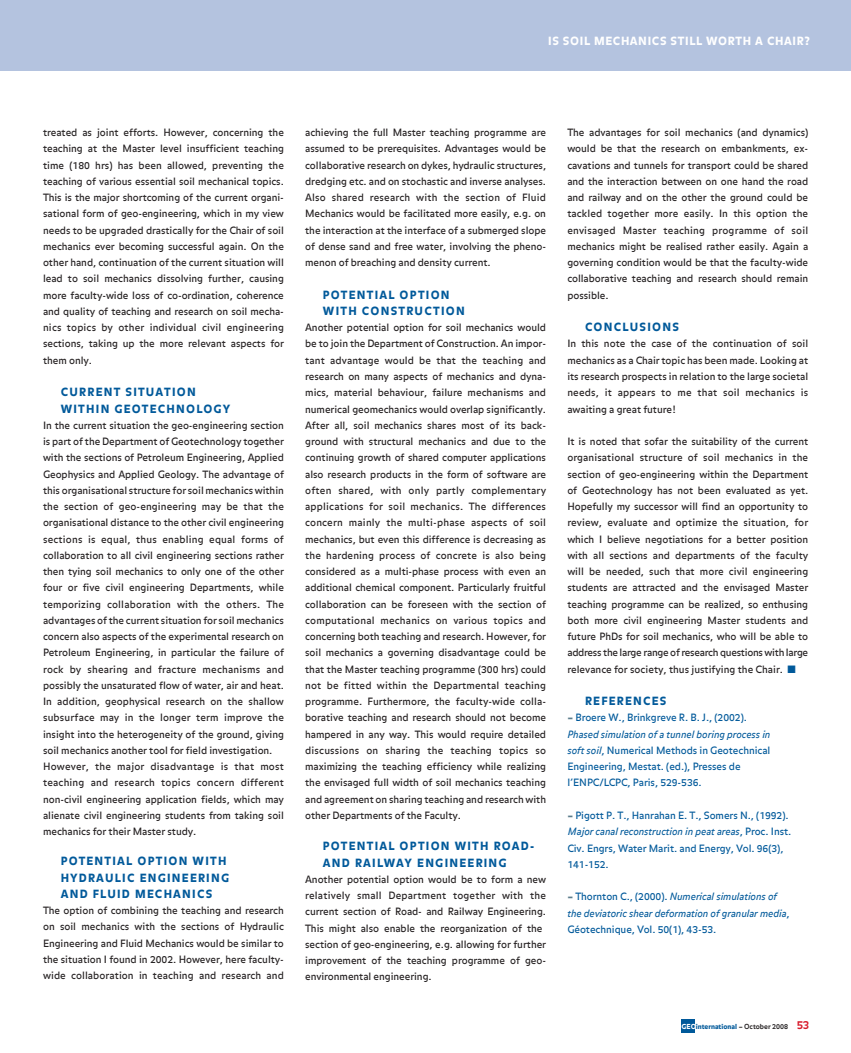
<style>
.page{position:relative;width:851px;height:1053px;background:#fff}
.page>*{position:absolute;margin:0;border:0;box-sizing:border-box;transform-origin:0 0}
.t1{font:900 11.25px/16.2px "Balance";letter-spacing:.11em;color:#00599a}
.t2{font:900 11.25px "Balance";letter-spacing:.06em;color:#fff}
.t3{font:10px/16.2px "Balance";letter-spacing:-.005em;color:#231f20;text-align:justify}
.t4{font:10px/16.2px "Balance";letter-spacing:-.005em;color:#00599a}
.t5{font:italic 10px/16.2px "Balance";letter-spacing:-.005em;color:#00599a}
.t6{font:900 6.88px "Balance";color:#00599a}
.s1{font-family:"European Pi Three";font-size:12.5px;color:#00599a}
.s2{font-weight:900;color:#5c7d8c}
.s3{font-style:italic}
.s4{font-weight:900;font-style:normal;color:#5c7d8c}
.s5{font-style:normal}
.s6{color:#fff}
.s7{font-weight:700;color:#231f20}
.s8{font-weight:700;font-size:11.25px;color:#d71829}
</style>
<div class="page">
<div style="left:0;top:1px;width:850px;height:70px;background:#b4c3df"></div>
<div style="left:681px;top:1019px;width:13px;height:13px;background:#00599a"></div>
<p class="t2" style="left:548px;top:36px;width:263px">IS SOIL MECHANICS STILL WORTH A CHAIR?</p>
<p class="t3" style="left:43px;top:125px;width:242px">treated as joint efforts. However, concerning the teaching at the Master level insufficient teaching time (180 hrs) has been allowed, preventing the teaching of various essential soil mechanical topics.<br>This is the major shortcoming of the current organi&shy;sational form of geo-engineering, which in my view needs to be upgraded drastically for the Chair of soil mechanics ever becoming successful again. On the other hand, continuation of the current situation will lead to soil mechanics dissolving further, causing more faculty-wide loss of co-ordination, coherence and quality of teaching and research on soil mecha&shy;nics topics by other individual civil engineering sections, taking up the more relevant aspects for them only.</p>
<p class="t1" style="left:61px;top:385px;width:171px">CURRENT SITUATION<br>WITHIN GEOTECHNOLOGY</p>
<p class="t3" style="left:43px;top:418px;width:242px;text-align:left">In the current situation the geo-engineering section is part of the Department of Geotechnology together with the sections of Petroleum Engineering, Applied Geophysics and Applied Geology. The advantage of this organisational structure for soil mechanics within the section of geo-engineering may be that the organisational distance to the other civil engineering sections is equal, thus enabling equal forms of collaboration to all civil engineering sections rather then tying soil mechanics to only one of the other four or five civil engineering Departments, while temporizing collaboration with the others. The advantages of the current situation for soil mechanics concern also aspects of the experimental research on Petroleum Engineering, in particular the failure of rock by shearing and fracture mechanisms and possibly the unsaturated flow of water, air and heat.<br>In addition, geophysical research on the shallow subsurface may in the longer term improve the insight into the heterogeneity of the ground, giving soil mechanics another tool for field investigation.<br>However, the major disadvantage is that most teaching and research topics concern different non-civil engineering application fields, which may alienate civil engineering students from taking soil mechanics for their Master study.</p>
<p class="t1" style="left:61px;top:854px;width:170px">POTENTIAL OPTION WITH<br>HYDRAULIC ENGINEERING<br>AND FLUID MECHANICS</p>
<p class="t3" style="left:43px;top:903px;width:242px">The option of combining the teaching and research on soil mechanics with the sections of Hydraulic Engineering and Fluid Mechanics would be similar to the situation I found in 2002. However, here faculty&shy;wide collaboration in teaching and research and</p>
<p class="t3" style="left:305px;top:125px;width:242px">achieving the full Master teaching programme are assumed to be prerequisites. Advantages would be collaborative research on dykes, hydraulic structures, dredging etc. and on stochastic and inverse analyses.<br>Also shared research with the section of Fluid Mechanics would be facilitated more easily, e.g. on the interaction at the interface of a submerged slope of dense sand and free water, involving the pheno&shy;menon of breaching and density current.</p>
<p class="t1" style="left:323px;top:287px;width:143px">POTENTIAL OPTION<br>WITH CONSTRUCTION</p>
<p class="t3" style="left:305px;top:320px;width:242px">Another potential option for soil mechanics would be to join the Department of Construction. An impor&shy;tant advantage would be that the teaching and research on many aspects of mechanics and dyna&shy;mics, material behaviour, failure mechanisms and numerical geomechanics would overlap significantly.<br>After all, soil mechanics shares most of its back&shy;ground with structural mechanics and due to the continuing growth of shared computer applications also research products in the form of software are often shared, with only partly complementary applications for soil mechanics. The differences concern mainly the multi-phase aspects of soil mechanics, but even this difference is decreasing as the hardening process of concrete is also being considered as a multi-phase process with even an additional chemical component. Particularly fruitful collaboration can be foreseen with the section of computational mechanics on various topics and concerning both teaching and research. However, for soil mechanics a governing disadvantage could be that the Master teaching programme (300 hrs) could not be fitted within the Departmental teaching programme. Furthermore, the faculty-wide colla&shy;borative teaching and research should not become hampered in any way. This would require detailed discussions on sharing the teaching topics so maximizing the teaching efficiency while realizing the envisaged full width of soil mechanics teaching and agreement on sharing teaching and research with other Departments of the Faculty.</p>
<p class="t1" style="left:323px;top:839px;width:213px">POTENTIAL OPTION WITH ROAD-<br>AND RAILWAY ENGINEERING</p>
<p class="t3" style="left:305px;top:871px;width:242px;text-align:left">Another potential option would be to form a new relatively small Department together with the current section of Road- and Railway Engineering.<br>This might also enable the reorganization of the section of geo-engineering, e.g. allowing for further improvement of the teaching programme of geo&shy;environmental engineering.</p>
<p class="t3" style="left:567px;top:125px;width:242px">The advantages for soil mechanics (and dynamics) would be that the research on embankments, ex&shy;cavations and tunnels for transport could be shared and the interaction between on one hand the road and railway and on the other the ground could be tackled together more easily. In this option the envisaged Master teaching programme of soil mechanics might be realised rather easily. Again a governing condition would be that the faculty-wide collaborative teaching and research should remain possible.</p>
<p class="t1" style="left:585px;top:320px;width:95px">CONCLUSIONS</p>
<p class="t3" style="left:567px;top:336px;width:242px">In this note the case of the continuation of soil mechanics as a Chair topic has been made. Looking at its research prospects in relation to the large societal needs, it appears to me that soil mechanics is awaiting a great future!</p>
<p class="t3" style="left:567px;top:434px;width:242px">It is noted that sofar the suitability of the current organisational structure of soil mechanics in the section of geo-engineering within the Department of Geotechnology has not been evaluated as yet.<br>Hopefully my successor will find an opportunity to review, evaluate and optimize the situation, for which I believe negotiations for a better position with all sections and departments of the faculty will be needed, such that more civil engineering students are attracted and the envisaged Master teaching programme can be realized, so enthusing both more civil engineering Master students and future PhDs for soil mechanics, who will be able to address the large range of research questions with large relevance for society, thus justifying the Chair. <span class="s1">-</span></p>
<p class="t1" style="left:585px;top:694px;width:83px">REFERENCES</p>
<p class="t4" style="left:567px;top:710px;width:204px"><span class="s2">–</span> Broere W., Brinkgreve R. B. J., (2002).<br><span class="s3">Phased simulation of a tunnel boring process in soft soil</span>, Numerical Methods in Geotechnical Engineering, Mestat. (ed.), Presses de l’ENPC/LCPC, Paris, 529-536.</p>
<p class="t4" style="left:567px;top:808px;width:225px"><span class="s2">–</span> Pigott P. T., Hanrahan E. T., Somers N., (1992).<br><span class="s3">Major canal reconstruction in peat areas</span>, Proc. Inst.<br>Civ. Engrs, Water Marit. and Energy, Vol. 96(3), 141-152.</p>
<p class="t5" style="left:567px;top:889px;width:224px"><span class="s4">–</span> <span class="s5">Thornton C., (2000).</span> Numerical simulations of the deviatoric shear deformation of granular media<span class="s5">,<br>Géotechnique, Vol. 50(1), 43-53.</span></p>
<p class="t6" style="left:681px;top:1023px;width:129px"><span class="s6">GEO</span>international <span class="s7">– October 2008</span> <span class="s8">53</span></p>
</div>
